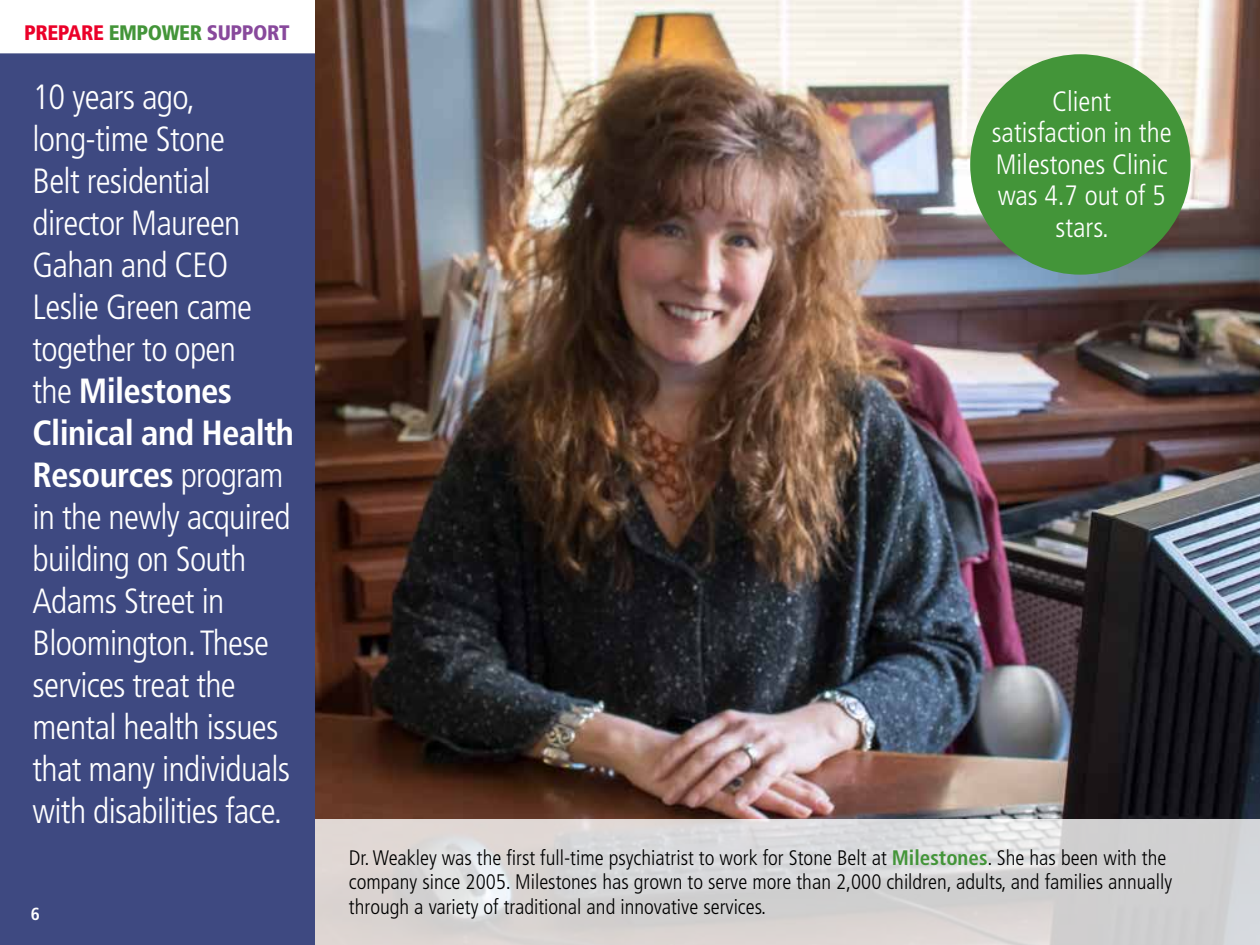
<style>
.page{position:relative;width:1260px;height:945px;background:#fff}
.page>*{position:absolute;margin:0;border:0;box-sizing:border-box;transform-origin:0 0}
.t1{font:300 condensed 35px/42px "Frutiger";letter-spacing:-.02em;color:#fff}
.t2{font:300 condensed 28px/31.5px "Frutiger";color:#fff;text-align:center}
.t3{font:300 condensed 21px/24.5px "Frutiger";color:#000}
.t4{font:900 condensed 21px "Frutiger";letter-spacing:-.02em;color:#eb0029}
.t5{font:700 condensed 17.5px "Frutiger";color:#fff}
.s1{color:#439539}
.s2{color:#88499c}
.s3{font-weight:700}
.s4{font-weight:700;color:#439539}
</style>
<div class="page">
<div style="left:0;top:53px;width:315px;height:892px;background:#3e4981"></div>
<img style="left:315px;top:0;width:945px;height:819px">
<svg style="left:315px;top:819px;width:945px;height:126px;fill:#d7d4d3"></svg>
<div style="left:970px;top:54px;width:221px;height:221px;background:#439539;border-radius:50%"></div>
<p class="t4" style="left:24px;top:20px;width:267px">PREPARE <span class="s1">EMPOWER</span> <span class="s2">SUPPORT</span></p>
<p class="t1" style="left:33px;top:77px;width:263px">10 years ago, long-time Stone<br>Belt residential director Maureen<br>Gahan and CEO<br>Leslie Green came together to open<br>the <span class="s3">Milestones<br>Clinical and Health<br>Resources</span> program in the newly acquired building on South<br>Adams Street in<br>Bloomington. These services treat the mental health issues that many individuals with disabilities face.</p>
<p class="t5" style="left:31px;top:903px;width:11px">6</p>
<p class="t2" style="left:992px;top:86px;width:181px">Client satisfaction in the<br>Milestones Clinic was 4.7 out of 5 stars.</p>
<p class="t3" style="left:349px;top:846px;width:825px">Dr. Weakley was the first full-time psychiatrist to work for Stone Belt at <span class="s4">Milestones</span>. She has been with the company since 2005. Milestones has grown to serve more than 2,000 children, adults, and families annually through a variety of traditional and innovative services.</p>
</div>
